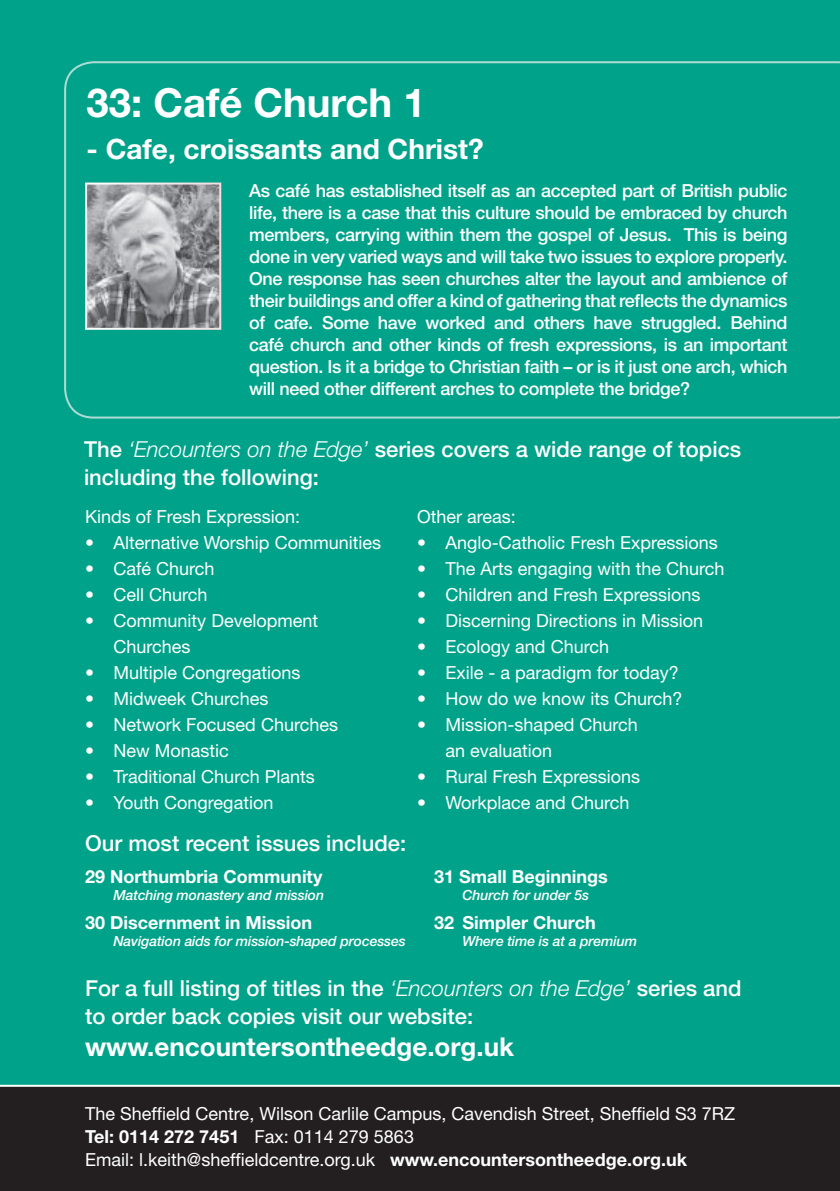
<style>
.page{position:relative;width:840px;height:1191px;background:#fff}
.page>*{position:absolute;margin:0;border:0;box-sizing:border-box;transform-origin:0 0}
.t1{font:700 40px "Helvetica Neue";color:#fff}
.t2{font:700 28px "Helvetica Neue";color:#fff}
.t3{font:700 26px "Helvetica Neue";color:#fff}
.t4{font:500 22px/28px "Helvetica Neue";color:#fff}
.t5{font:18px/23px "Helvetica Neue";color:#fff}
.t6{font:500 18px/22px "Helvetica Neue";letter-spacing:-.02em;color:#fff;text-align:justify}
.t7{font:700 18px "Helvetica Neue";color:#fff}
.t8{font:italic 500 14px "Helvetica Neue";letter-spacing:-.01em;color:#fff}
.s1{font-weight:300;font-style:italic}
.s2{font-weight:700}
</style>
<div class="page">
<div style="left:0;top:0;width:839px;height:1191px;background:#00a38a"></div>
<div style="left:0;top:1085px;width:839px;height:106px;background:#231f20"></div>
<hr style="left:0;top:1084px;width:839px;height:2px;background:#fff">
<svg style="left:64px;top:61px;width:775px;height:357px"></svg>
<h1 class="t1" style="left:86px;top:78px;width:340px">33: Café Church 1</h1>
<h2 class="t2" style="left:86px;top:131px;width:398px">- Cafe, croissants and Christ?</h2>
<p class="t6" style="left:249px;top:179px;width:539px">As café has established itself as an accepted part of British public life, there is a case that this culture should be embraced by church members, carrying within them the gospel of Jesus. This is being done in very varied ways and will take two issues to explore properly.<br>One response has seen churches alter the layout and ambience of their buildings and offer a kind of gathering that reflects the dynamics of cafe. Some have worked and others have struggled. Behind café church and other kinds of fresh expressions, is an important question. Is it a bridge to Christian faith – or is it just one arch, which will need other different arches to complete the bridge?</p>
<p class="t4" style="left:84px;top:435px;width:658px">The <span class="s1">‘Encounters on the Edge’</span> series covers a wide range of topics including the following:</p>
<p class="t5" style="left:85px;top:505px;width:216px">Kinds of Fresh Expression:</p>
<p class="t5" style="left:85px;top:531px;width:297px">• Alternative Worship Communities</p>
<p class="t5" style="left:85px;top:557px;width:131px">• Café Church</p>
<p class="t5" style="left:85px;top:583px;width:124px">• Cell Church</p>
<p class="t5" style="left:113px;top:607px;width:206px;line-height:26px;text-indent:-28px">• Community Development<br>Churches</p>
<p class="t5" style="left:85px;top:661px;width:217px">• Multiple Congregations</p>
<p class="t5" style="left:85px;top:687px;width:185px">• Midweek Churches</p>
<p class="t5" style="left:85px;top:713px;width:254px">• Network Focused Churches</p>
<p class="t5" style="left:85px;top:739px;width:145px">• New Monastic</p>
<p class="t5" style="left:85px;top:765px;width:231px">• Traditional Church Plants</p>
<p class="t5" style="left:85px;top:791px;width:190px">• Youth Congregation</p>
<p class="t5" style="left:417px;top:505px;width:100px">Other areas:</p>
<p class="t5" style="left:417px;top:531px;width:302px">• Anglo-Catholic Fresh Expressions</p>
<p class="t5" style="left:417px;top:557px;width:309px">• The Arts engaging with the Church</p>
<p class="t5" style="left:417px;top:583px;width:285px">• Children and Fresh Expressions</p>
<p class="t5" style="left:417px;top:609px;width:287px">• Discerning Directions in Mission</p>
<p class="t5" style="left:417px;top:635px;width:193px">• Ecology and Church</p>
<p class="t5" style="left:417px;top:661px;width:263px">• Exile - a paradigm for today?</p>
<p class="t5" style="left:417px;top:687px;width:267px">• How do we know its Church?</p>
<p class="t5" style="left:445px;top:711px;width:194px;line-height:26px;text-indent:-28px">• Mission-shaped Church an evaluation</p>
<p class="t5" style="left:417px;top:765px;width:224px">• Rural Fresh Expressions</p>
<p class="t5" style="left:417px;top:791px;width:214px">• Workplace and Church</p>
<p class="t4" style="left:85px;top:829px;width:322px">Our most recent issues include:</p>
<p class="t7" style="left:85px;top:865px;width:238px">29 Northumbria Community</p>
<p class="t8" style="left:113px;top:887px;width:212px">Matching monastery and mission</p>
<p class="t7" style="left:85px;top:911px;width:228px">30 Discernment in Mission</p>
<p class="t8" style="left:113px;top:932px;width:293px">Navigation aids for mission-shaped processes</p>
<p class="t7" style="left:434px;top:865px;width:175px">31 Small Beginnings</p>
<p class="t8" style="left:462px;top:887px;width:128px">Church for under 5s</p>
<p class="t7" style="left:434px;top:911px;width:163px">32 Simpler Church</p>
<p class="t8" style="left:462px;top:933px;width:176px">Where time is at a premium</p>
<p class="t4" style="left:85px;top:973px;width:657px">For a full listing of titles in the <span class="s1">‘Encounters on the Edge’</span> series and to order back copies visit our website:</p>
<h3 class="t3" style="left:85px;top:1030px;width:430px">www.encountersontheedge.org.uk</h3>
<p class="t5" style="left:85px;top:1101px;width:651px">The Sheffield Centre, Wilson Carlile Campus, Cavendish Street, Sheffield S3 7RZ<br><span class="s2">Tel: 0114 272 7451</span> Fax: 0114 279 5863<br>Email: l.keith@sheffieldcentre.org.uk <span class="s2">www.encountersontheedge.org.uk</span></p>
</div>
